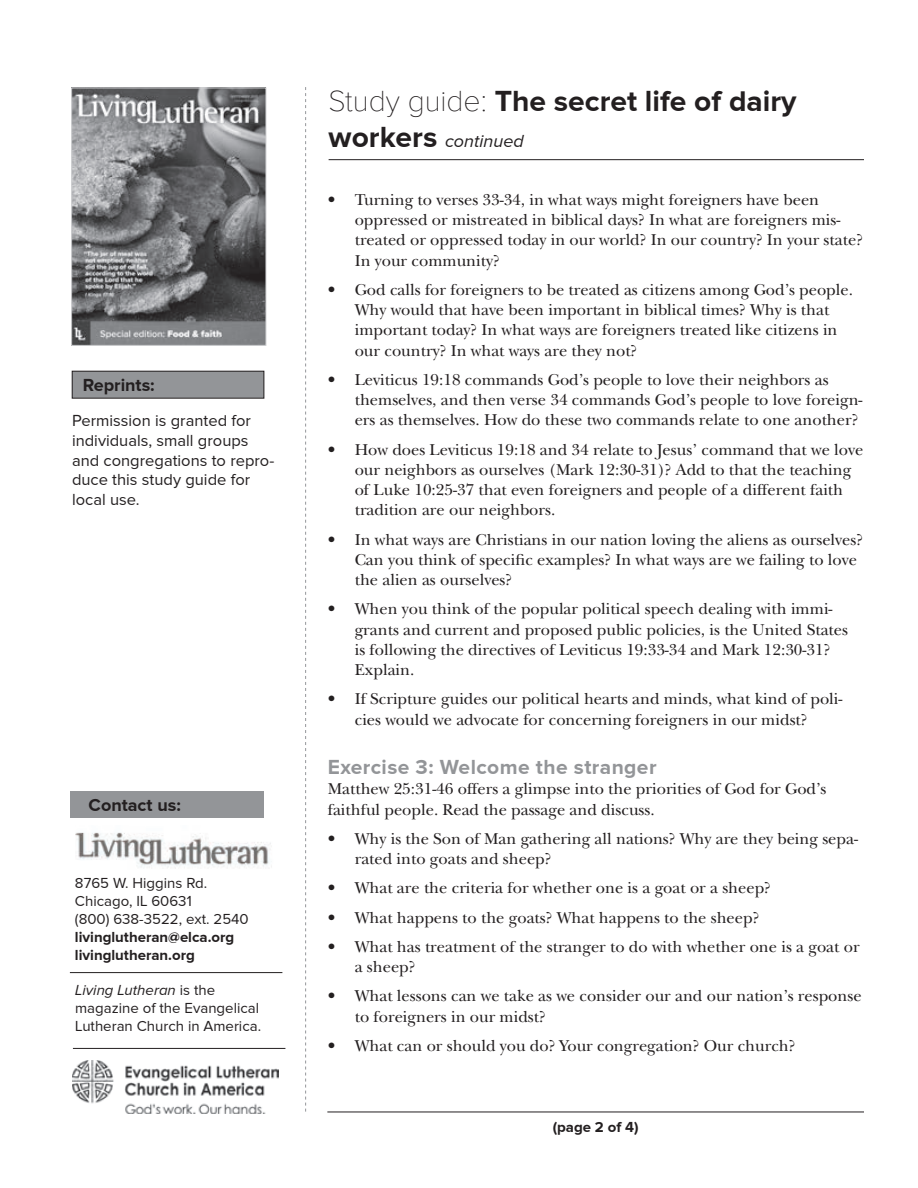
<style>
.page{position:relative;width:918px;height:1188px;background:#fff}
.page>*{position:absolute;margin:0;border:0;box-sizing:border-box;transform-origin:0 0}
.t1{font:700 30px "Proxima Nova";color:#231f20}
.t2{font:700 21px "Proxima Nova";letter-spacing:.02em;color:#939598}
.t3{font:700 18px "Proxima Nova";color:#231f20}
.t4{font:italic 18px "Proxima Nova";color:#231f20}
.t5{font:16.5px/20.2px "New Baskerville";color:#231f20}
.t6{font:16.5px/19.8px "Proxima Nova";color:#231f20}
.t7{font:15px/18px "Proxima Nova";color:#231f20}
.t8{font:700 15px/18px "Proxima Nova";color:#231f20}
.s1{font-style:italic}
.s2{font-family:"Proxima Nova T";font-weight:100}
.s3{font-weight:700;font-style:normal;font-size:30px}
</style>
<div class="page">
<hr style="left:327px;top:1112px;width:537px;height:1px;background:#231f20">
<svg style="left:305px;top:87px;width:1px;height:1025px"></svg>
<hr style="left:329px;top:159px;width:535px;height:1px;background:#231f20">
<img style="left:73px;top:90px;width:191px;height:254px">
<div style="left:71px;top:88px;width:195px;height:258px;border:1px solid #d1d2d4"></div>
<div style="left:72px;top:371px;width:192px;height:27px;background:#939598"></div>
<div style="left:72px;top:371px;width:192px;height:27px;border:1px solid #231f20"></div>
<div style="left:71px;top:791px;width:193px;height:27px;background:#939598"></div>
<img style="left:72px;top:1060px;width:206px;height:54px">
<hr style="left:73px;top:1048px;width:212px;height:1px;background:#231f20">
<hr style="left:70px;top:972px;width:212px;height:1px;background:#231f20">
<img style="left:75px;top:832px;width:197px;height:37px">
<p class="t3" style="left:83px;top:377px;width:74px">Reprints:</p>
<p class="t6" style="left:72px;top:411px;width:204px">Permission is granted for individuals, small groups and congregations to repro&shy;duce this study guide for local use.</p>
<p class="t3" style="left:89px;top:796px;width:94px">Contact us:</p>
<p class="t7" style="left:75px;top:875px;width:175px">8765 W. Higgins Rd.<br>Chicago, IL 60631<br>(800) 638-3522, ext. 2540</p>
<p class="t8" style="left:75px;top:929px;width:161px">livinglutheran@elca.org livinglutheran.org</p>
<p class="t7" style="left:75px;top:982px;width:187px"><span class="s1">Living Lutheran</span> is the magazine of the Evangelical<br>Lutheran Church in America.</p>
<h1 class="t1" style="left:329px;top:87px;width:470px"><span class="s2">Study guide:</span> The secret life of dairy</h1>
<p class="t4" style="left:329px;top:132px;width:197px"><span class="s3">workers</span> continued</p>
<p class="t5" style="left:355px;top:190px;width:510px;text-indent:-27px">• Turning to verses 33-34, in what ways might foreigners have been oppressed or mistreated in biblical days? In what are foreigners mis&shy;treated or oppressed today in our world? In our country? In your state?<br>In your community?</p>
<p class="t5" style="left:355px;top:280px;width:500px;text-indent:-27px">• God calls for foreigners to be treated as citizens among God’s people.<br>Why would that have been important in biblical times? Why is that important today? In what ways are foreigners treated like citizens in our country? In what ways are they not?</p>
<p class="t5" style="left:355px;top:370px;width:509px;text-indent:-27px">• Leviticus 19:18 commands God’s people to love their neighbors as themselves, and then verse 34 commands God’s people to love foreign&shy;ers as themselves. How do these two commands relate to one another?</p>
<p class="t5" style="left:355px;top:439px;width:510px;text-indent:-27px">• How does Leviticus 19:18 and 34 relate to Jesus’ command that we love our neighbors as ourselves (Mark 12:30-31)? Add to that the teaching of Luke 10:25-37 that even foreigners and people of a different faith tradition are our neighbors.</p>
<p class="t5" style="left:355px;top:529px;width:510px;text-indent:-27px">• In what ways are Christians in our nation loving the aliens as ourselves?<br>Can you think of specific examples? In what ways are we failing to love the alien as ourselves?</p>
<p class="t5" style="left:355px;top:599px;width:495px;text-indent:-27px">• When you think of the popular political speech dealing with immi&shy;grants and current and proposed public policies, is the United States is following the directives of Leviticus 19:33-34 and Mark 12:30-31?<br>Explain.</p>
<p class="t5" style="left:328px;top:689px;width:516px;text-align:center">• If Scripture guides our political hearts and minds, what kind of poli&shy;cies would we advocate for concerning foreigners in our midst?</p>
<p class="t2" style="left:328px;top:758px;width:330px">Exercise 3: Welcome the stranger</p>
<p class="t5" style="left:328px;top:779px;width:500px">Matthew 25:31-46 offers a glimpse into the priorities of God for God’s faithful people. Read the passage and discuss.</p>
<p class="t5" style="left:355px;top:829px;width:505px;text-indent:-27px">• Why is the Son of Man gathering all nations? Why are they being sepa&shy;rated into goats and sheep?</p>
<p class="t5" style="left:328px;top:878px;width:445px">• What are the criteria for whether one is a goat or a sheep?</p>
<p class="t5" style="left:328px;top:907px;width:433px">• What happens to the goats? What happens to the sheep?</p>
<p class="t5" style="left:355px;top:937px;width:506px;text-indent:-27px">• What has treatment of the stranger to do with whether one is a goat or a sheep?</p>
<p class="t5" style="left:355px;top:986px;width:508px;text-indent:-27px">• What lessons can we take as we consider our and our nation’s response to foreigners in our midst?</p>
<p class="t5" style="left:328px;top:1036px;width:469px">• What can or should you do? Your congregation? Our church?</p>
<p class="t8" style="left:553px;top:1119px;width:87px">(page 2 of 4)</p>
</div>
